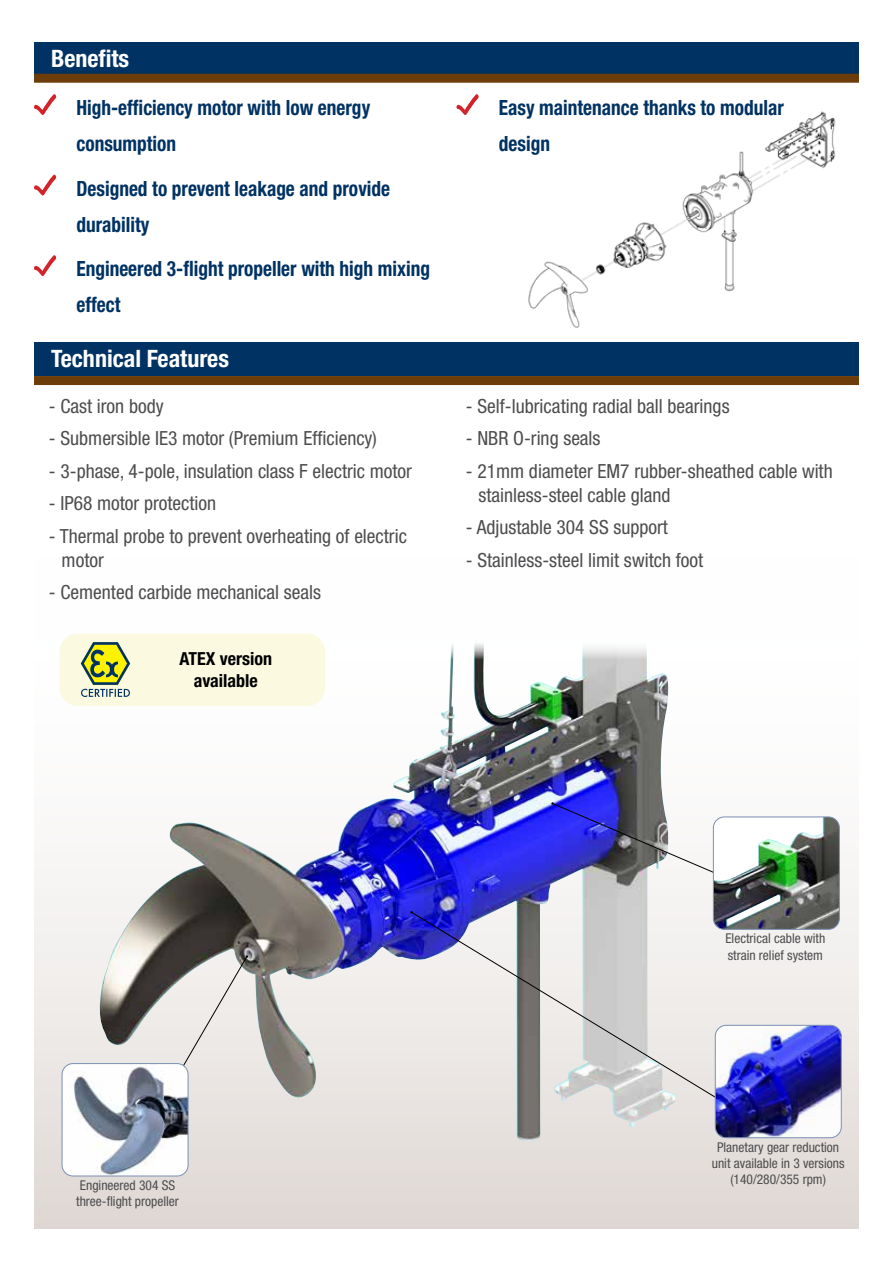
<style>
.page{position:relative;width:893px;height:1263px;background:#fff}
.page>*{position:absolute;margin:0;border:0;box-sizing:border-box;transform-origin:0 0}
.t1{font:700 condensed 24px "Helvetica Neue LT Std";color:#fff}
.t2{font:700 condensed 21px/36px "Helvetica Neue LT Std";color:#003263;scale:.92 1}
.t3{font:condensed 19.5px/24px "Helvetica Neue LT Std";color:#4d4d4f}
.t4{font:700 condensed 18px/21.6px "Helvetica Neue LT Std";color:#000;text-align:center}
.t5{font:condensed 13.5px/16.2px "Helvetica Neue LT Std";color:#4d4d4f}
</style>
<div class="page">
<svg style="left:34px;top:633px;width:825px;height:596px"></svg>
<img style="left:97px;top:640px;width:485px;height:462px">
<div style="left:34px;top:342px;width:825px;height:34px;background:#003263"></div>
<div style="left:34px;top:43px;width:825px;height:33px;background:#003263"></div>
<svg style="left:34px;top:94px;width:23px;height:21px"></svg>
<svg style="left:34px;top:174px;width:23px;height:22px"></svg>
<svg style="left:34px;top:255px;width:23px;height:21px"></svg>
<svg style="left:456px;top:94px;width:23px;height:21px"></svg>
<svg style="left:178px;top:955px;width:70px;height:119px;background:#dedbd9"></svg>
<img style="left:62px;top:1063px;width:126px;height:113px">
<div style="left:62px;top:1063px;width:127px;height:113px;border:1px solid #7b90b4;border-radius:11px"></div>
<div style="left:34px;top:74px;width:825px;height:9px;background:#6c3c09"></div>
<div style="left:34px;top:376px;width:825px;height:9px;background:#6c3c09"></div>
<svg style="left:411px;top:911px;width:307px;height:188px;background:#d3d1d6"></svg>
<img style="left:715px;top:1025px;width:126px;height:113px">
<div style="left:715px;top:1025px;width:127px;height:113px;border:1px solid #7b90b4;border-radius:11px"></div>
<div style="left:60px;top:634px;width:265px;height:72px;background:#fbfae1;border-radius:18px"></div>
<svg style="left:81px;top:642px;width:49px;height:55px"></svg>
<svg style="left:551px;top:802px;width:171px;height:74px"></svg>
<img style="left:713px;top:817px;width:126px;height:112px">
<div style="left:713px;top:816px;width:127px;height:114px;border:1px solid #7b90b4;border-radius:11px"></div>
<img style="left:528px;top:111px;width:308px;height:217px">
<p class="t1" style="left:51px;top:44px;width:80px">Benefits</p>
<p class="t2" style="left:76px;top:89px;width:321px">High-efficiency motor with low energy consumption</p>
<p class="t2" style="left:76px;top:170px;width:342px">Designed to prevent leakage and provide durability</p>
<p class="t2" style="left:76px;top:250px;width:386px">Engineered 3-flight propeller with high mixing effect</p>
<p class="t1" style="left:51px;top:344px;width:180px">Technical Features</p>
<p class="t3" style="left:49px;top:394px;width:116px">- Cast iron body</p>
<p class="t3" style="left:49px;top:426px;width:330px">- Submersible IE3 motor (Premium Efficiency)</p>
<p class="t3" style="left:49px;top:459px;width:365px">- 3-phase, 4-pole, insulation class F electric motor</p>
<p class="t3" style="left:49px;top:491px;width:169px">- IP68 motor protection</p>
<p class="t3" style="left:62px;top:524px;width:347px;text-indent:-13px">- Thermal probe to prevent overheating of electric motor</p>
<p class="t3" style="left:49px;top:580px;width:274px">- Cemented carbide mechanical seals</p>
<p class="t4" style="left:180px;top:648px;width:94px">ATEX version available</p>
<p class="t2" style="left:499px;top:89px;width:311px">Easy maintenance thanks to modular design</p>
<p class="t3" style="left:466px;top:394px;width:265px">- Self-lubricating radial ball bearings</p>
<p class="t3" style="left:466px;top:426px;width:136px">- NBR O-ring seals</p>
<p class="t3" style="left:479px;top:459px;width:356px;text-indent:-13px">- 21mm diameter EM7 rubber-sheathed cable with stainless-steel cable gland</p>
<p class="t3" style="left:466px;top:515px;width:204px">- Adjustable 304 SS support</p>
<p class="t3" style="left:466px;top:548px;width:239px">- Stainless-steel limit switch foot</p>
<p class="t5" style="left:76px;top:1177px;width:104px">Engineered 304 SS three-flight propeller</p>
<p class="t5" style="left:725px;top:930px;width:101px">Electrical cable with strain relief system</p>
<p class="t5" style="left:712px;top:1139px;width:134px;text-align:center">Planetary gear reduction unit available in 3 versions (140/280/355 rpm)</p>
</div>
